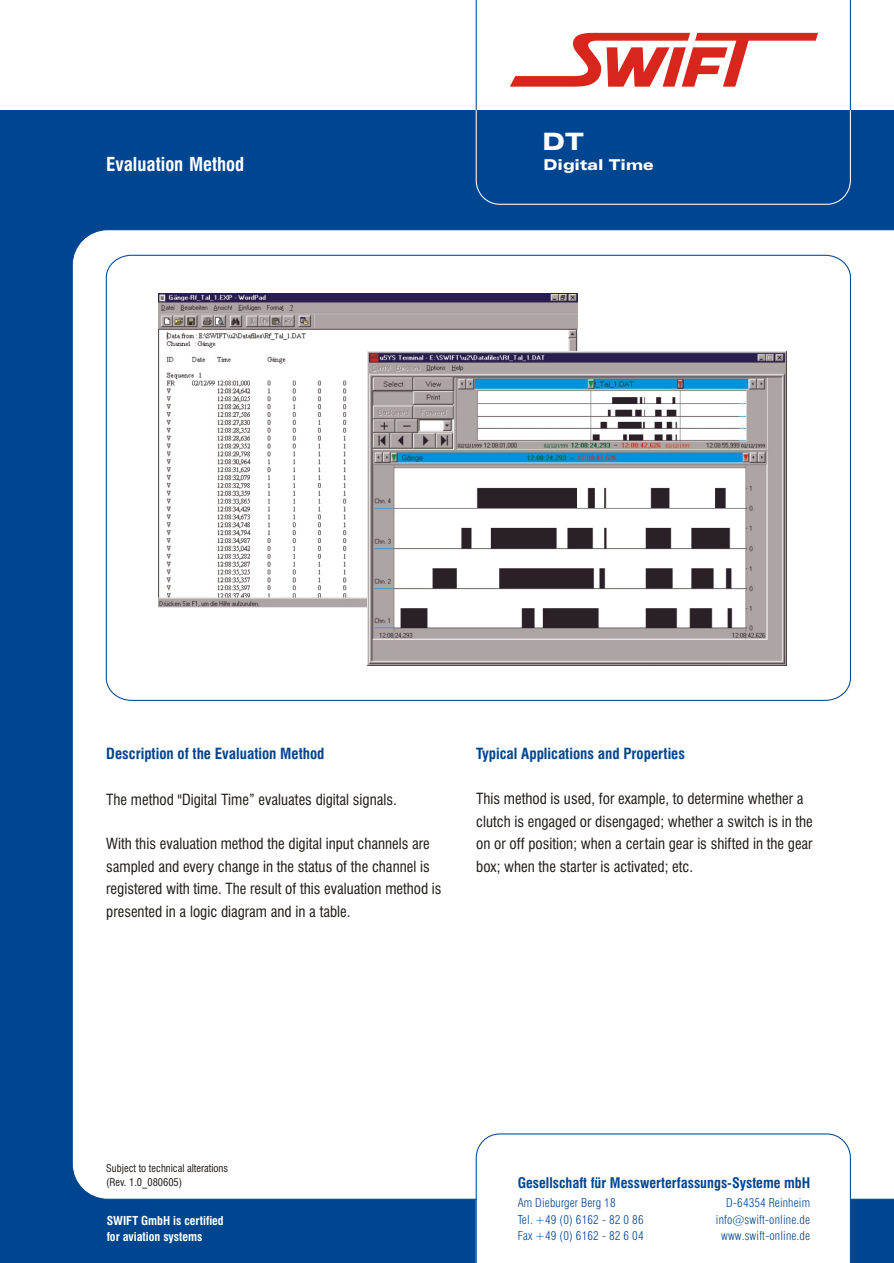
<style>
.page{position:relative;width:894px;height:1263px;background:#fff}
.page>*{position:absolute;margin:0;border:0;box-sizing:border-box;transform-origin:0 0}
.t1{font:24px "Zurich Blk Ex BT";color:#fff}
.t2{font:700 condensed 18.75px "Swiss 721 BT";color:#fff}
.t3{font:condensed 15px/22.5px "Swiss 721 BT";color:#1f1a17}
.t4{font:700 condensed 15px "Swiss 721 BT";color:#00458f}
.t5{font:15px "Zurich Blk Ex BT";letter-spacing:.02em;color:#fff}
.t6{font:700 condensed 14.25px "Swiss 721 BT";color:#00458f}
.t7{font:300 condensed 12px "Swiss 721 BT";letter-spacing:.01em;color:#00458f}
.t8{font:700 condensed 12px/16.6px "Swiss 721 BT";color:#fff}
.t9{font:condensed 10.5px/13.8px "Swiss 721 BT";color:#1f1a17}
</style>
<div class="page">
<svg style="left:476px;top:0;width:375px;height:111px"></svg>
<div style="left:0;top:111px;width:894px;height:1152px;background:#00458f"></div>
<svg style="left:476px;top:111px;width:375px;height:94px"></svg>
<div style="left:72px;top:230px;width:822px;height:969px;background:#fff"></div>
<div style="left:476px;top:1133px;width:375px;height:130px;background:#fff"></div>
<svg style="left:510px;top:32px;width:308px;height:55px"></svg>
<div style="left:105px;top:254px;width:747px;height:447px;background:#fff"></div>
<img style="left:158px;top:293px;width:419px;height:314px">
<img style="left:367px;top:351px;width:419px;height:314px">
<p class="t2" style="left:106px;top:156px;width:140px">Evaluation Method</p>
<h1 class="t1" style="left:543px;top:132px;width:43px">DT</h1>
<p class="t5" style="left:544px;top:159px;width:112px">Digital Time</p>
<p class="t4" style="left:106px;top:748px;width:220px">Description of the Evaluation Method</p>
<p class="t3" style="left:106px;top:789px;width:292px">The method "Digital Time” evaluates digital signals.</p>
<p class="t3" style="left:106px;top:834px;width:337px">With this evaluation method the digital input channels are sampled and every change in the status of the channel is registered with time. The result of this evaluation method is presented in a logic diagram and in a table.</p>
<p class="t4" style="left:476px;top:748px;width:210px">Typical Applications and Properties</p>
<p class="t3" style="left:476px;top:789px;width:338px">This method is used, for example, to determine whether a clutch is engaged or disengaged; whether a switch is in the on or off position; when a certain gear is shifted in the gear box; when the starter is activated; etc.</p>
<p class="t9" style="left:106px;top:1162px;width:123px">Subject to technical alterations (Rev. 1.0_080605)</p>
<p class="t8" style="left:107px;top:1213px;width:119px">SWIFT GmbH is certified for aviation systems</p>
<p class="t6" style="left:518px;top:1177px;width:294px">Gesellschaft für Messwerterfassungs-Systeme mbH</p>
<p class="t7" style="left:518px;top:1198px;width:99px">Am Dieburger Berg 18</p>
<p class="t7" style="left:726px;top:1198px;width:85px">D-64354 Reinheim</p>
<p class="t7" style="left:518px;top:1214px;width:127px">Tel. +49 (0) 6162 - 82 0 86</p>
<p class="t7" style="left:716px;top:1214px;width:96px">info@swift-online.de</p>
<p class="t7" style="left:518px;top:1231px;width:127px">Fax +49 (0) 6162 - 82 6 04</p>
<p class="t7" style="left:721px;top:1231px;width:91px">www.swift-online.de</p>
</div>
